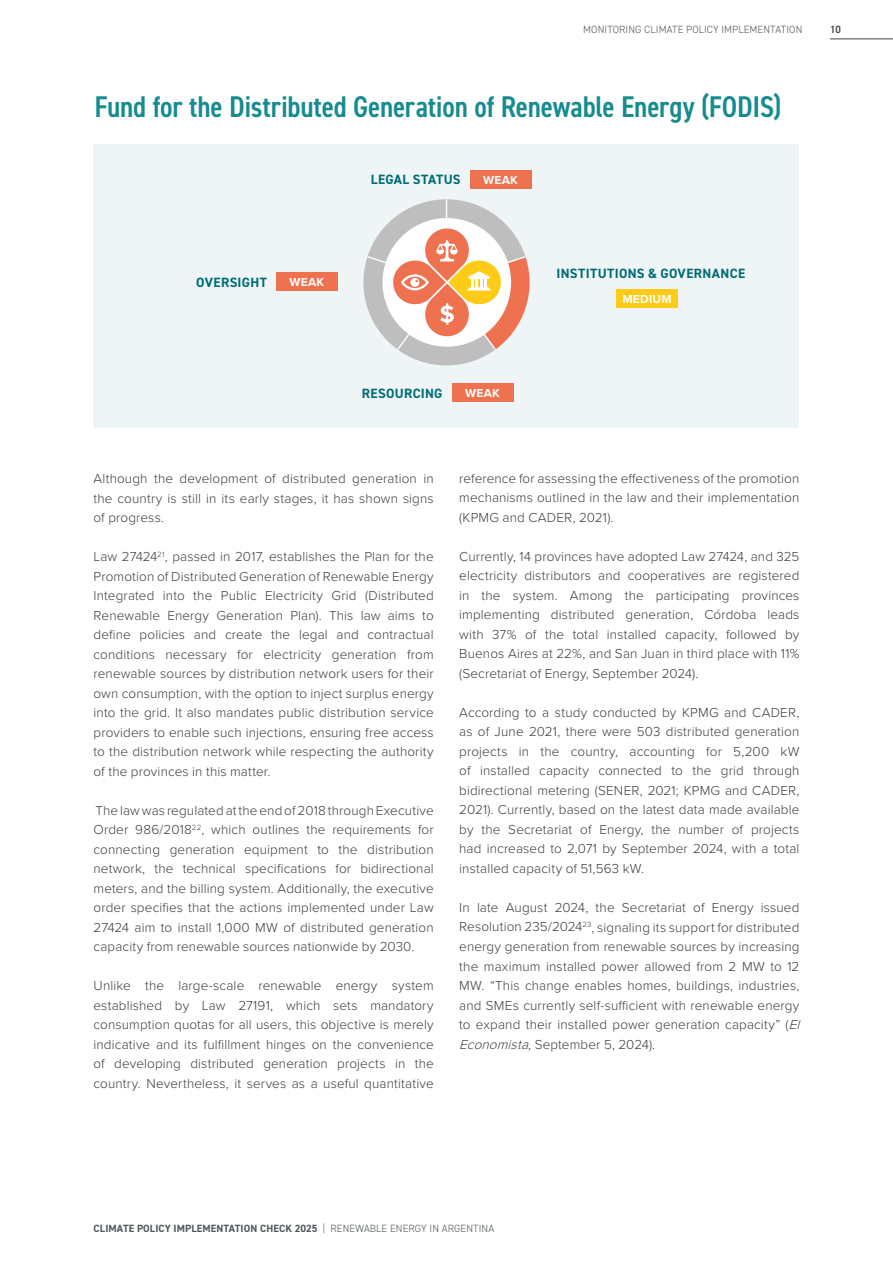
<style>
.page{position:relative;width:893px;height:1263px;background:#fff}
.page>*{position:absolute;margin:0;border:0;box-sizing:border-box;transform-origin:0 0}
.t1{font:600 condensed 30px "DIN2014";letter-spacing:-.005em;color:#168b90}
.t2{font:300 13.5px/19.5px "Proxima Nova";letter-spacing:.01em;color:#3c3c3b;text-align:justify}
.t3{font:700 13.5px "DIN2014";letter-spacing:.025em;color:#006c74}
.t4{font:700 12px "Proxima Nova";letter-spacing:.02em;color:#fff}
.t5{font:700 10.5px "DIN2014";letter-spacing:.01em;color:#51575a}
.t6{font:300 10.5px "DIN2014";letter-spacing:.01em;color:#51575a}
.t7{font:600 10.5px "DIN2014";color:#3b4143}
.s1{font-style:italic}
.s2{font-weight:300}
</style>
<div class="page">
<div style="left:94px;top:144px;width:705px;height:284px;background:#eff5f6"></div>
<svg style="left:363px;top:199px;width:167px;height:167px"></svg>
<div style="left:470px;top:170px;width:61px;height:19px;background:#ee7150"></div>
<div style="left:452px;top:383px;width:61px;height:19px;background:#ee7150"></div>
<div style="left:276px;top:272px;width:62px;height:19px;background:#ee7150"></div>
<div style="left:616px;top:289px;width:62px;height:18px;background:#fecb16"></div>
<hr style="left:830px;top:39px;width:63px;height:1px;background:#3b4143">
<p class="t6" style="left:583px;top:23px;width:221px">MONITORING CLIMATE POLICY IMPLEMENTATION</p>
<p class="t7" style="left:830px;top:22px;width:12px">10</p>
<h1 class="t1" style="left:94px;top:87px;width:688px">Fund for the Distributed Generation of Renewable Energy (FODIS)</h1>
<p class="t3" style="left:196px;top:273px;width:72px">OVERSIGHT</p>
<p class="t4" style="left:290px;top:273px;width:36px">WEAK</p>
<p class="t3" style="left:371px;top:170px;width:91px">LEGAL STATUS</p>
<p class="t4" style="left:483px;top:171px;width:36px">WEAK</p>
<p class="t3" style="left:362px;top:384px;width:82px">RESOURCING</p>
<p class="t4" style="left:465px;top:384px;width:36px">WEAK</p>
<p class="t3" style="left:557px;top:264px;width:190px">INSTITUTIONS &amp; GOVERNANCE</p>
<p class="t4" style="left:622px;top:290px;width:51px">MEDIUM</p>
<p class="t2" style="left:94px;top:468px;width:342px">Although the development of distributed generation in the country is still in its early stages, it has shown signs of progress.</p>
<p class="t2" style="left:94px;top:546px;width:342px">Law 27424<sup>21</sup>, passed in 2017, establishes the Plan for the Promotion of Distributed Generation of Renewable Energy Integrated into the Public Electricity Grid (Distributed Renewable Energy Generation Plan). This law aims to define policies and create the legal and contractual conditions necessary for electricity generation from renewable sources by distribution network users for their own consumption, with the option to inject surplus energy into the grid. It also mandates public distribution service providers to enable such injections, ensuring free access to the distribution network while respecting the authority of the provinces in this matter.</p>
<p class="t2" style="left:94px;top:799px;width:342px">The law was regulated at the end of 2018 through Executive Order 986/2018<sup>22</sup>, which outlines the requirements for connecting generation equipment to the distribution network, the technical specifications for bidirectional meters, and the billing system. Additionally, the executive order specifies that the actions implemented under Law 27424 aim to install 1,000 MW of distributed generation capacity from renewable sources nationwide by 2030.</p>
<p class="t2" style="left:94px;top:975px;width:342px">Unlike the large-scale renewable energy system established by Law 27191, which sets mandatory consumption quotas for all users, this objective is merely indicative and its fulfillment hinges on the convenience of developing distributed generation projects in the country. Nevertheless, it serves as a useful quantitative</p>
<p class="t2" style="left:459px;top:468px;width:342px">reference for assessing the effectiveness of the promotion mechanisms outlined in the law and their implementation (KPMG and CADER, 2021).</p>
<p class="t2" style="left:459px;top:546px;width:342px">Currently, 14 provinces have adopted Law 27424, and 325 electricity distributors and cooperatives are registered in the system. Among the participating provinces implementing distributed generation, Córdoba leads with 37% of the total installed capacity, followed by Buenos Aires at 22%, and San Juan in third place with 11% (Secretariat of Energy, September 2024).</p>
<p class="t2" style="left:459px;top:702px;width:342px">According to a study conducted by KPMG and CADER, as of June 2021, there were 503 distributed generation projects in the country, accounting for 5,200 kW of installed capacity connected to the grid through bidirectional metering (SENER, 2021; KPMG and CADER, 2021). Currently, based on the latest data made available by the Secretariat of Energy, the number of projects had increased to 2,071 by September 2024, with a total installed capacity of 51,563 kW.</p>
<p class="t2" style="left:459px;top:897px;width:347px;text-align:left">In late August 2024, the Secretariat of Energy issued Resolution 235/2024<sup>23</sup>, signaling its support for distributed energy generation from renewable sources by increasing the maximum installed power allowed from 2 MW to 12<br>MW. “This change enables homes, buildings, industries, and SMEs currently self-sufficient with renewable energy to expand their installed power generation capacity” (<span class="s1">El Economista</span>, September 5, 2024).</p>
<p class="t5" style="left:94px;top:1221px;width:402px">CLIMATE POLICY IMPLEMENTATION CHECK 2025 <span class="s2">| RENEWABLE ENERGY IN ARGENTINA</span></p>
</div>
